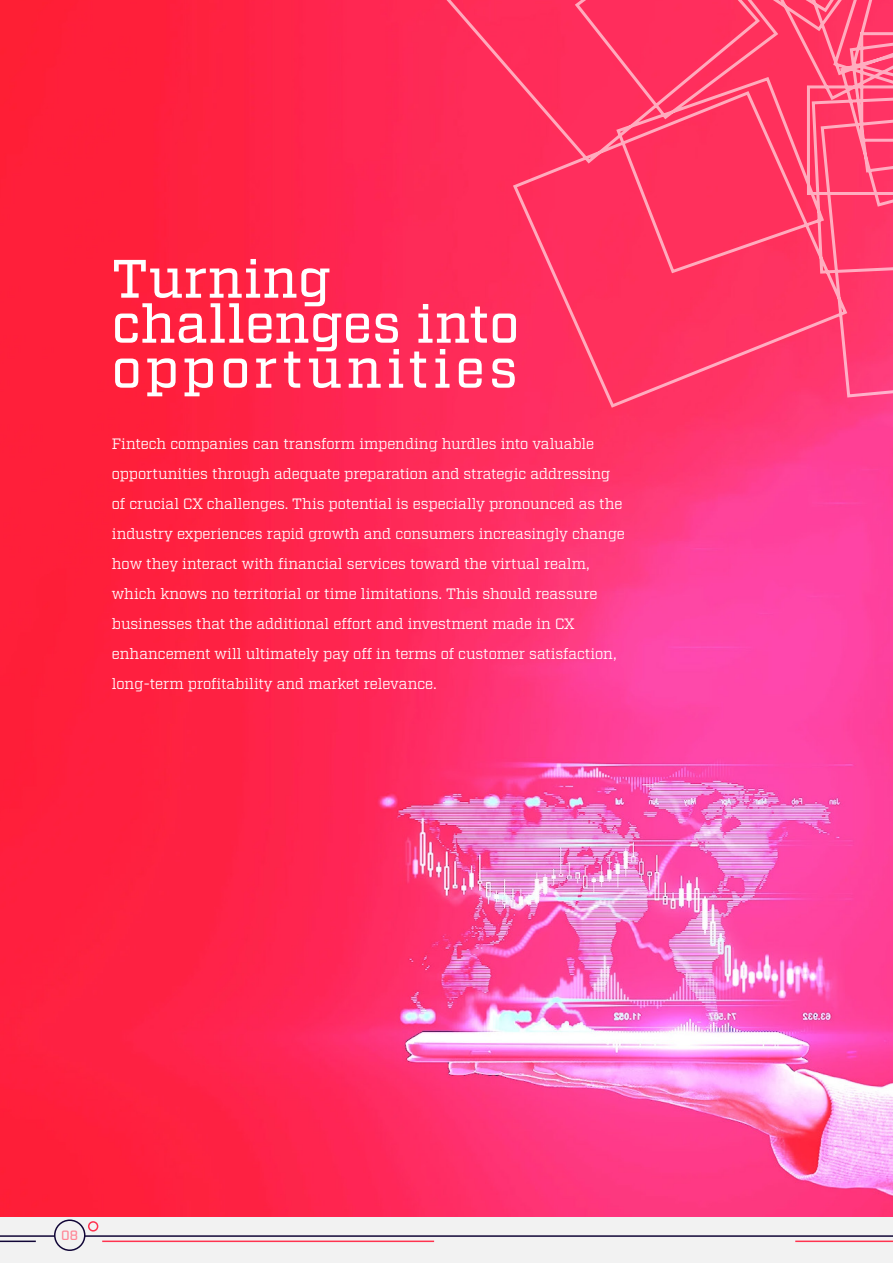
<style>
.page{position:relative;width:893px;height:1263px;background:#f2f2f2}
.page>*{position:absolute;margin:0;border:0;box-sizing:border-box;transform-origin:0 0}
.Paragraph_Style_1{font:500 54px/45px "Factoria";letter-spacing:.01em;color:#fff}
.Paragraph_Style_1-2{font:15px/30px "Factoria";letter-spacing:-.01em;color:#fff}
.t1{font:500 13.5px "Factoria";color:#ff8595}
</style>
<div class="page">
<hr style="left:0;top:1235px;width:893px;height:2px;background:#110637">
<hr style="left:0;top:1240px;width:36px;height:2px;background:#110637">
<div style="left:55px;top:1220px;width:30px;height:30px;background:#f2f2f2;border-radius:50%"></div>
<div style="left:54px;top:1219px;width:32px;height:32px;border:2px solid #110637;border-radius:50%"></div>
<hr style="left:102px;top:1240px;width:332px;height:2px;background:#ff334f">
<hr style="left:795px;top:1240px;width:98px;height:2px;background:#ff334f">
<div style="left:88px;top:1221px;width:10px;height:10px;border:2px solid #ff334f;border-radius:50%"></div>
<img style="left:0;top:0;width:893px;height:1217px">
<svg style="left:436px;top:0;width:457px;height:409px;background:#fe3865"></svg>
<p class="Paragraph_Style_1" style="left:112px;top:258px;width:409px">Turning challenges into opportunities</p>
<p class="Paragraph_Style_1-2" style="left:112px;top:429px;width:514px">Fintech companies can transform impending hurdles into valuable opportunities through adequate preparation and strategic addressing of crucial CX challenges. This potential is especially pronounced as the industry experiences rapid growth and consumers increasingly change how they interact with financial services toward the virtual realm, which knows no territorial or time limitations. This should reassure businesses that the additional effort and investment made in CX enhancement will ultimately pay off in terms of customer satisfaction, long-term profitability and market relevance.</p>
<p class="t1" style="left:61px;top:1227px;width:18px">08</p>
</div>
